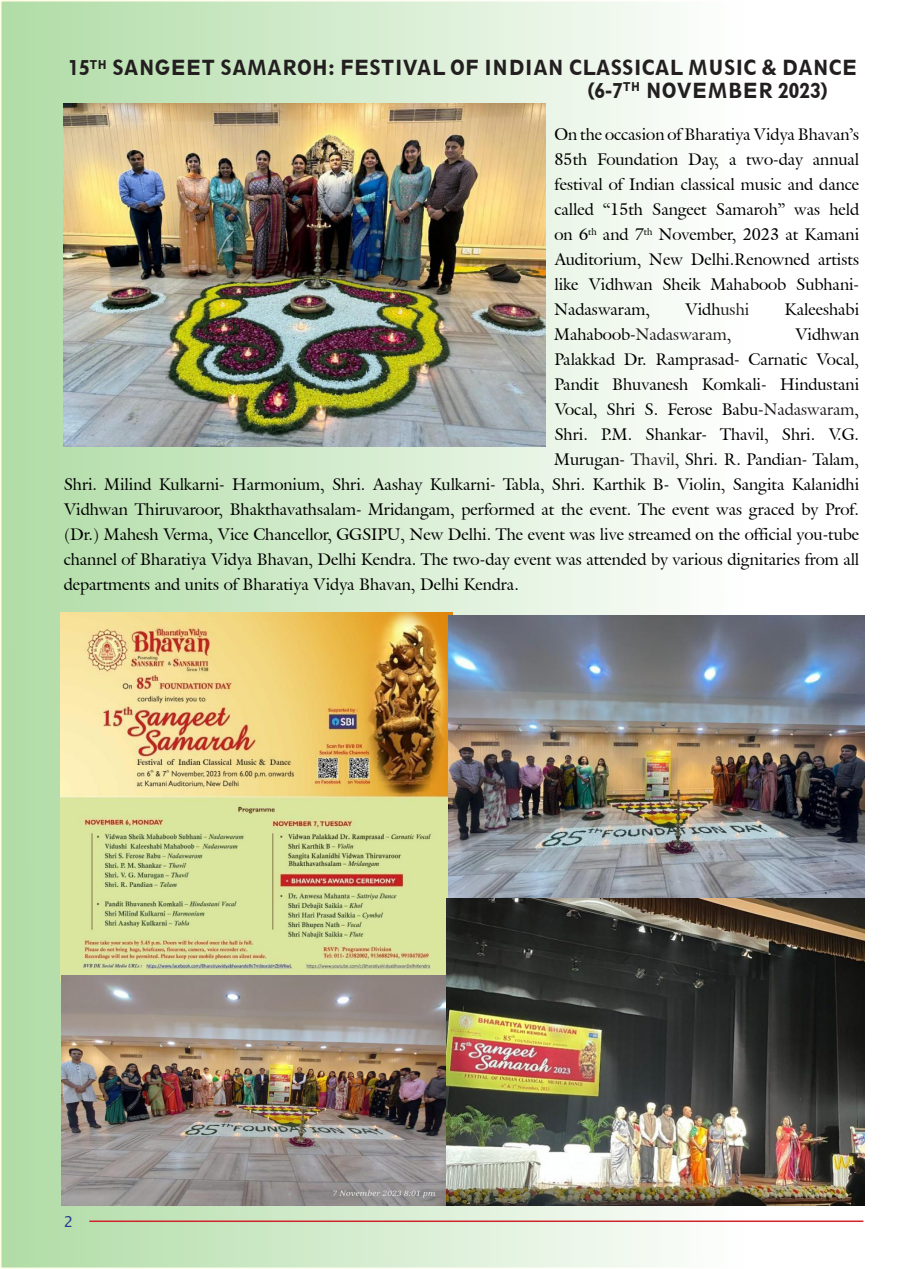
<style>
.page{position:relative;width:906px;height:1269px;background:#fff}
.page>*{position:absolute;margin:0;border:0;box-sizing:border-box;transform-origin:0 0}
.t1{font:800 condensed 19.5px/22.4px "Geometric 212 BT";color:#231f20}
.t2{font:16.5px/24.9px "Galliard IT Cby BT";color:#000;text-align:justify}
.t3{font:15px "Lucida Sans Unicode";color:#253f8e}
.s1{color:#231f20}
</style>
<div class="page">
<div style="left:0;top:0;width:743px;height:1269px;background:linear-gradient(to right,#b0dba5,#fefefd);border:2px solid #fffbd2"></div>
<hr style="left:89px;top:1221px;width:774px;height:1px;background:#d1232a">
<img style="left:64px;top:103px;width:481px;height:344px">
<img style="left:60px;top:612px;width:393px;height:370px">
<img style="left:61px;top:976px;width:386px;height:229px">
<img style="left:448px;top:616px;width:416px;height:283px">
<img style="left:447px;top:899px;width:417px;height:306px">
<p class="t1" style="left:586px;top:57px;width:273px;text-indent:-518px">15<sup>TH</sup> SANGEET SAMAROH: FESTIVAL OF INDIAN CLASSICAL MUSIC &amp; DANCE (6-7<sup>TH</sup> NOVEMBER 2023)</p>
<p class="t2" style="left:554px;top:122px;width:306px">On the occasion of Bharatiya Vidya Bhavan’s 85th Foundation Day, a two-day annual festival of Indian classical music and dance called “15th Sangeet Samaroh” was held on 6<sup>th</sup> and 7<sup>th</sup> November, 2023 at Kamani Auditorium, New Delhi.Renowned artists like Vidhwan Sheik Mahaboob Subhani-Nadaswaram,</p>
<p class="t2" style="left:685px;top:297px;width:65px">Vidh<span class="s1">ushi</span></p>
<p class="t2" style="left:784px;top:297px;width:76px">Kaleeshabi</p>
<p class="t2" style="left:554px;top:322px;width:178px">Mahaboob-<span class="s1">Nadaswaram</span>,</p>
<p class="t2" style="left:795px;top:322px;width:66px">Vidhwan</p>
<p class="t2" style="left:554px;top:347px;width:306px">Palakkad Dr. Ramprasad- Carnatic Vocal,</p>
<p class="t2" style="left:554px;top:372px;width:306px">Pandit Bhuvanesh Komkali- Hindustani</p>
<p class="t2" style="left:554px;top:396px;width:306px">Vocal, Shri S. Ferose Babu-<span class="s1">Nadaswaram</span>,</p>
<p class="t2" style="left:554px;top:421px;width:306px">Shri. P.M. Shankar- Thavil, Shri. V.G.</p>
<p class="t2" style="left:554px;top:446px;width:306px">Murugan- <span class="s1">Thavil</span>, Shri. R. Pandian- Talam,</p>
<p class="t2" style="left:64px;top:471px;width:797px">Shri. Milind Kulkarni- Harmonium, Shri. Aashay Kulkarni- Tabla, Shri. Karthik B- Violin, Sangita Kalanidhi</p>
<p class="t2" style="left:64px;top:496px;width:797px">Vidhwan Thiruvaroor, Bhakthavathsalam- Mridangam, performed at the event. The event was graced by Prof.</p>
<p class="t2" style="left:64px;top:521px;width:797px">(Dr.) Mahesh Verma, Vice Chancellor, GGSIPU, New Delhi. The event was live streamed on the official you-tube</p>
<p class="t2" style="left:64px;top:546px;width:797px">channel of Bharatiya Vidya Bhavan, Delhi Kendra. The two-day event was attended by various dignitaries from all</p>
<p class="t2" style="left:64px;top:571px;width:456px">departments and units of Bharatiya Vidya Bhavan, Delhi Kendra.</p>
<p class="t3" style="left:64px;top:1210px;width:11px">2</p>
</div>
